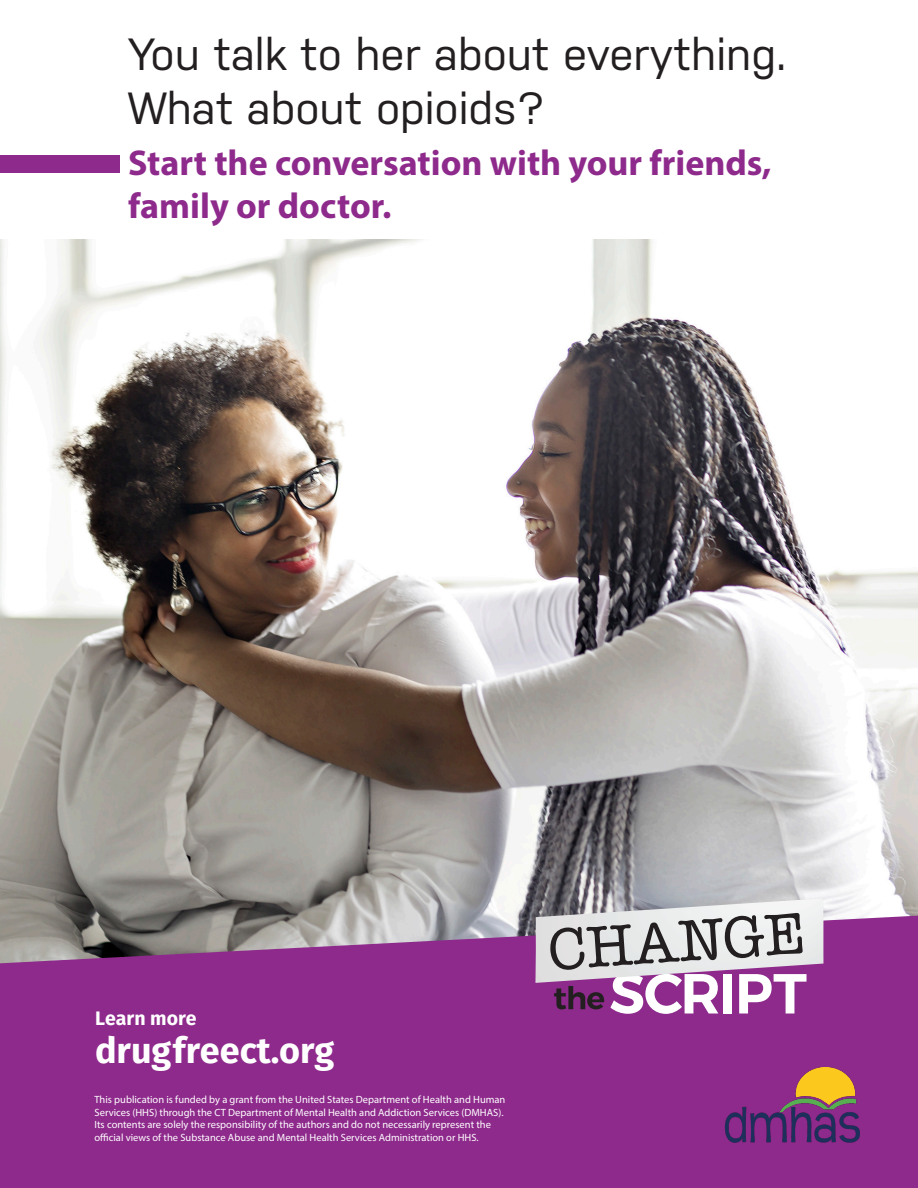
<style>
.page{position:relative;width:918px;height:1188px;background:#fff}
.page>*{position:absolute;margin:0;border:0;box-sizing:border-box;transform-origin:0 0}
.t1{font:45px/54px "Nudista";color:#231f20}
.t2{font:700 36px/43.2px "Myriad Pro";color:#8e2a8c}
.t3{font:700 36px "Fira Sans";color:#fff}
.t4{font:700 19.5px "Fira Sans";color:#fff}
.t5{font:10.5px/12.6px "Myriad Pro";color:#fff}
</style>
<div class="page">
<img style="left:0;top:239px;width:918px;height:677px">
<svg style="left:90px;top:155px;width:747px;height:277px"></svg>
<svg style="left:0;top:916px;width:918px;height:272px;background:#8e338c"></svg>
<div style="left:0;top:156px;width:120px;height:17px;background:#8e2a8c"></div>
<svg style="left:535px;top:898px;width:289px;height:116px"></svg>
<img style="left:725px;top:1068px;width:135px;height:75px">
<h1 class="t1" style="left:128px;top:27px;width:660px">You talk to her about everything.<br>What about opioids?</h1>
<h2 class="t2" style="left:128px;top:140px;width:645px">Start the conversation with your friends, family or doctor.</h2>
<h3 class="t4" style="left:95px;top:1005px;width:103px">Learn more</h3>
<h2 class="t3" style="left:95px;top:1025px;width:241px">drugfreect.org</h2>
<p class="t5" style="left:94px;top:1093px;width:412px">This publication is funded by a grant from the United States Department of Health and Human Services (HHS) through the CT Department of Mental Health and Addiction Services (DMHAS).<br>Its contents are solely the responsibility of the authors and do not necessarily represent the official views of the Substance Abuse and Mental Health Services Administration or HHS.</p>
</div>
